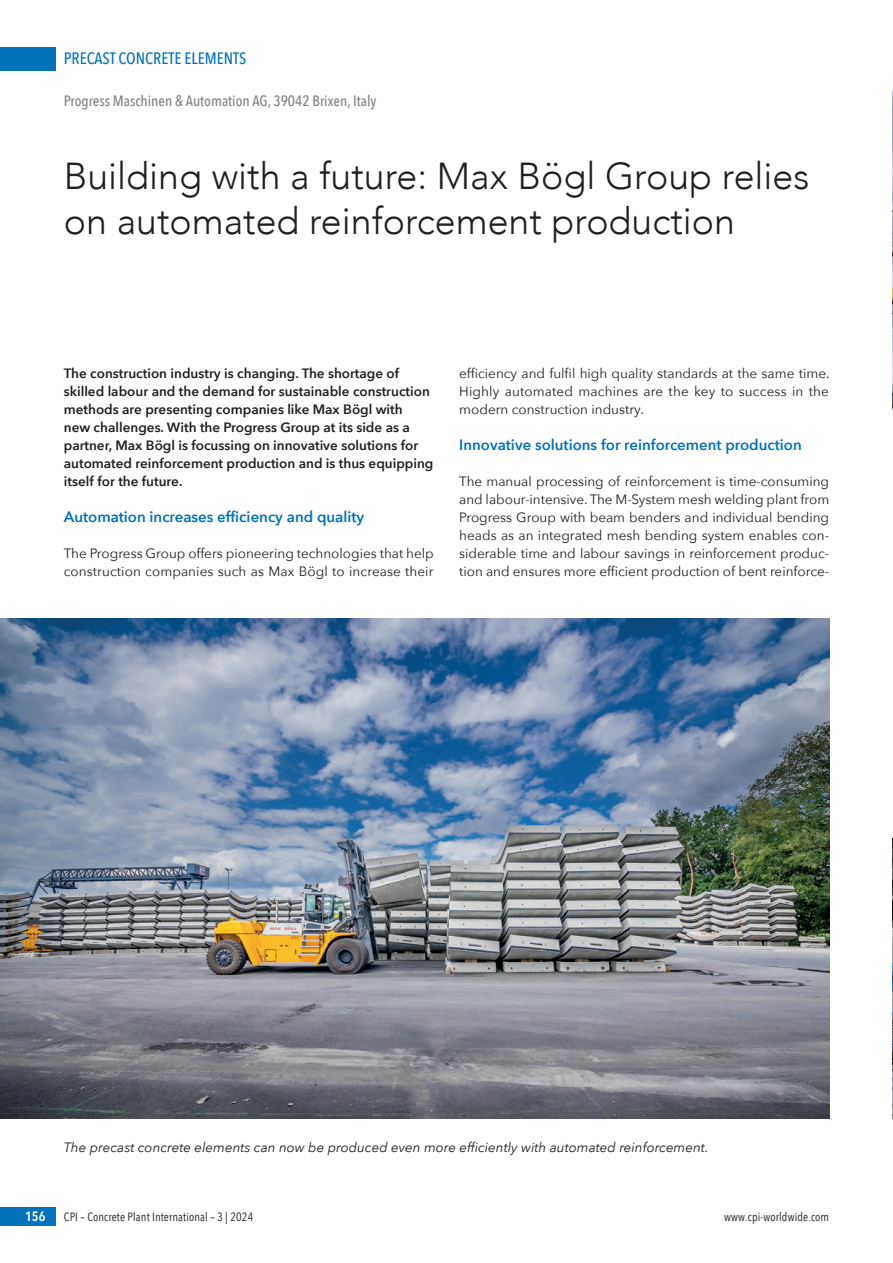
<style>
.page{position:relative;width:893px;height:1263px;background:#fff}
.page>*{position:absolute;margin:0;border:0;box-sizing:border-box;transform-origin:0 0}
.t1{font:300 37.5px/45px "Avenir";color:#231f20}
.t2{font:500 16.5px "Avenir Next Condensed";color:#0372bb}
.t3{font:600 15px "Avenir Next";color:#0372bb}
.t4{font:500 15px "Avenir Next Condensed";color:#808285}
.t5{font:13.5px/18px "Avenir Next";color:#231f20;text-align:justify}
.t6{font:600 13.5px/18px "Avenir Next";color:#231f20}
.t7{font:italic 13.5px "Avenir Next";color:#231f20}
.t8{font:600 13.5px "Avenir Next Condensed";color:#fff}
.t9{font:12px "Avenir Next Condensed";letter-spacing:.01em;color:#231f20}
</style>
<div class="page">
<div style="left:0;top:47px;width:55px;height:23px;background:#0372bb"></div>
<div style="left:0;top:1208px;width:55px;height:18px;background:#0372bb"></div>
<img style="left:0;top:619px;width:829px;height:499px">
<img style="left:892px;top:91px;width:1px;height:319px">
<img style="left:892px;top:839px;width:1px;height:279px">
<p class="t2" style="left:64px;top:49px;width:184px">PRECAST CONCRETE ELEMENTS</p>
<p class="t4" style="left:64px;top:92px;width:314px">Progress Maschinen &amp; Automation AG, 39042 Brixen, Italy</p>
<h1 class="t1" style="left:64px;top:153px;width:747px">Building with a future: Max Bögl Group relies on automated reinforcement production</h1>
<p class="t6" style="left:64px;top:364px;width:371px">The construction industry is changing. The shortage of skilled labour and the demand for sustainable construction methods are presenting companies like Max Bögl with<br>new challenges. With the Progress Group at its side as a partner, Max Bögl is focussing on innovative solutions for automated reinforcement production and is thus equipping itself for the future.</p>
<p class="t3" style="left:64px;top:504px;width:302px">Automation increases efficiency and quality</p>
<p class="t5" style="left:64px;top:544px;width:371px">The Progress Group offers pioneering technologies that help construction companies such as Max Bögl to increase their</p>
<p class="t5" style="left:459px;top:364px;width:372px">efficiency and fulfil high quality standards at the same time.<br>Highly automated machines are the key to success in the modern construction industry.</p>
<p class="t3" style="left:459px;top:432px;width:344px">Innovative solutions for reinforcement production</p>
<p class="t5" style="left:459px;top:472px;width:372px">The manual processing of reinforcement is time-consuming and labour-intensive. The M-System mesh welding plant from Progress Group with beam benders and individual bending heads as an integrated mesh bending system enables con&shy;siderable time and labour savings in reinforcement produc&shy;tion and ensures more efficient production of bent reinforce-</p>
<p class="t7" style="left:64px;top:1136px;width:646px">The precast concrete elements can now be produced even more efficiently with automated reinforcement.</p>
<p class="t8" style="left:25px;top:1205px;width:22px">156</p>
<p class="t9" style="left:64px;top:1207px;width:191px">CPI – Concrete Plant International – 3 | 2024</p>
<p class="t9" style="left:724px;top:1207px;width:107px">www.cpi-worldwide.com</p>
</div>
